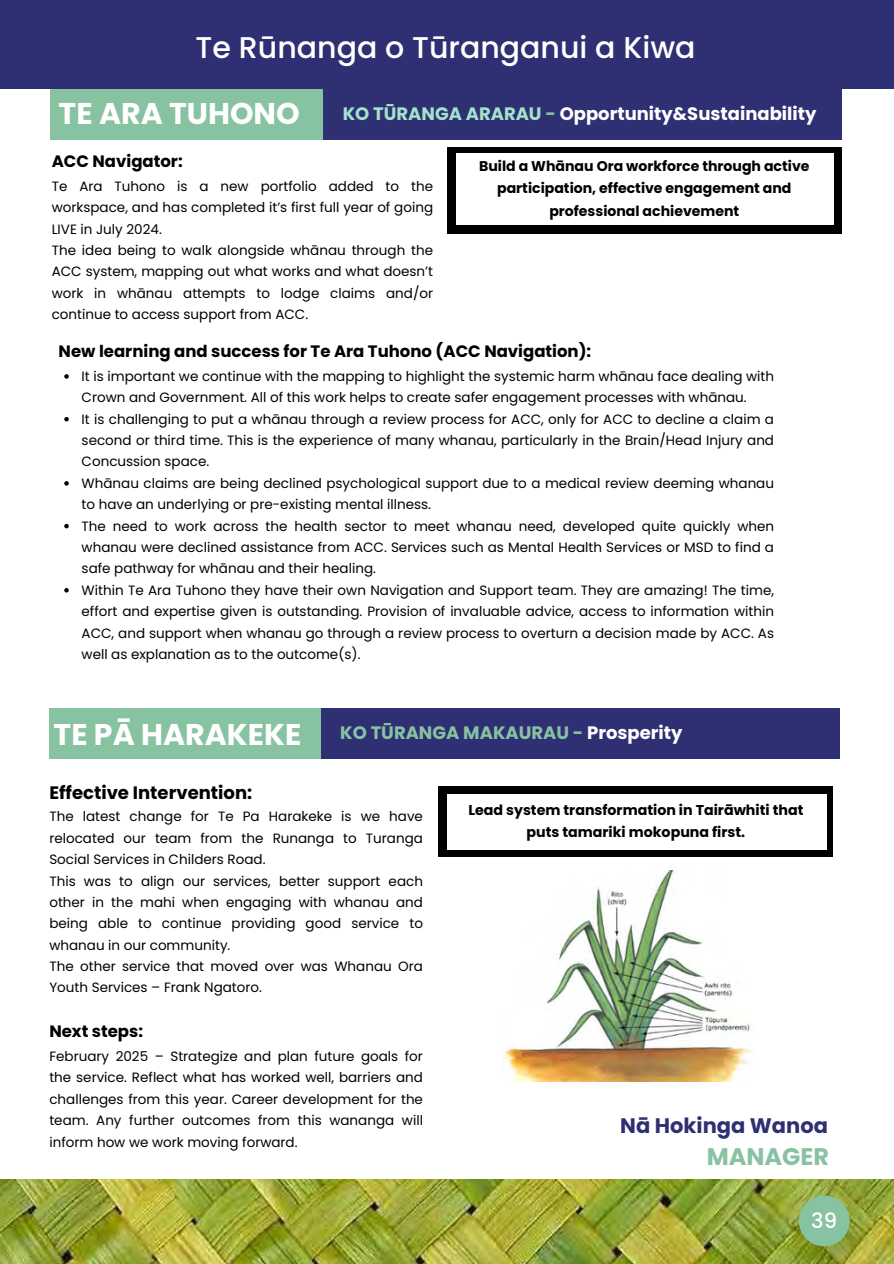
<style>
.page{position:relative;width:894px;height:1264px;background:#fff}
.page>*{position:absolute;margin:0;border:0;box-sizing:border-box;transform-origin:0 0}
.t1{font:500 30px "Poppins";color:#fff}
.t2{font:700 30px "Poppins";color:#fff}
.t3{font:700 24px "Poppins";color:#87c2a1}
.t4{font:700 21px "Poppins";color:#2f3073}
.t5{font:500 21px "Poppins";color:#fff}
.t6{font:700 18px "Poppins";color:#fff}
.t7{font:700 18px "Poppins";color:#87c2a1}
.t8{font:700 18px "Poppins";color:#000}
.t9{font:700 16.5px "Poppins";color:#000}
.t10{font:700 14.25px/22.5px "Poppins";color:#000;text-align:center}
.t11{font:700 14.1px/22.5px "Poppins";color:#000;text-align:center}
.t12{font:13.5px/21.3px "Poppins";color:#000;text-align:justify}
.s1{color:#a3e3ca}
.s2{color:#87c2a1}
.s3{color:#fff}
</style>
<div class="page">
<div style="left:0;top:0;width:893px;height:89px;background:#2f3073"></div>
<div style="left:50px;top:89px;width:321px;height:51px;background:#87c2a1"></div>
<div style="left:323px;top:71px;width:518px;height:69px;background:#2f3073"></div>
<div style="left:446px;top:147px;width:395px;height:86px;background:#000"></div>
<div style="left:456px;top:154px;width:377px;height:71px;background:#fff"></div>
<div style="left:49px;top:708px;width:393px;height:50px;background:#87c2a1"></div>
<div style="left:321px;top:708px;width:519px;height:50px;background:#2f3073"></div>
<div style="left:438px;top:786px;width:395px;height:70px;background:#000"></div>
<div style="left:447px;top:794px;width:379px;height:56px;background:#fff"></div>
<img style="left:503px;top:870px;width:248px;height:211px">
<svg style="left:64px;top:374px;width:5px;height:4px"></svg>
<svg style="left:64px;top:417px;width:5px;height:4px"></svg>
<svg style="left:64px;top:481px;width:5px;height:4px"></svg>
<svg style="left:64px;top:524px;width:5px;height:4px"></svg>
<svg style="left:64px;top:588px;width:5px;height:4px"></svg>
<img style="left:0;top:1179px;width:893px;height:84px">
<div style="left:798px;top:1195px;width:51px;height:51px;background:#87c2a1;border-radius:50%"></div>
<p class="t1" style="left:196px;top:26px;width:501px">Te Rūnanga o Tūranganui a Kiwa</p>
<p class="t2" style="left:59px;top:92px;width:242px">TE ARA TUHONO</p>
<p class="t6" style="left:342px;top:101px;width:475px"><span class="s1">KO TŪRANGA ARARAU</span> <span class="s2">-</span> Opportunity&amp;Sustainability</p>
<p class="t11" style="left:479px;top:155px;width:332px">Build a Whānau Ora workforce through active participation, effective engagement and professional achievement</p>
<p class="t9" style="left:52px;top:150px;width:132px">ACC Navigator:</p>
<p class="t12" style="left:52px;top:175px;width:383px">Te Ara Tuhono is a new portfolio added to the workspace, and has completed it’s first full year of going LIVE in July 2024.</p>
<h4 class="t12" style="left:52px;top:239px;width:383px">The idea being to walk alongside whānau through the ACC system, mapping out what works and what doesn’t work in whānau attempts to lodge claims and/or continue to access support from ACC.</h4>
<p class="t9" style="left:59px;top:340px;width:534px">New learning and success for Te Ara Tuhono (ACC Navigation):</p>
<p class="t12" style="left:82px;top:365px;width:693px">It is important we continue with the mapping to highlight the systemic harm whānau face dealing with<br>Crown and Government. All of this work helps to create safer engagement processes with whānau.</p>
<h4 class="t12" style="left:82px;top:408px;width:693px">It is challenging to put a whānau through a review process for ACC, only for ACC to decline a claim a second or third time. This is the experience of many whanau, particularly in the Brain/Head Injury and Concussion space.</h4>
<h1 class="t12" style="left:82px;top:472px;width:693px">Whānau claims are being declined psychological support due to a medical review deeming whanau to have an underlying or pre-existing mental illness.</h1>
<p class="t12" style="left:82px;top:515px;width:693px">The need to work across the health sector to meet whanau need, developed quite quickly when whanau were declined assistance from ACC. Services such as Mental Health Services or MSD to find a safe pathway for whānau and their healing.</p>
<p class="t12" style="left:82px;top:579px;width:693px">Within Te Ara Tuhono they have their own Navigation and Support team. They are amazing! The time, effort and expertise given is outstanding. Provision of invaluable advice, access to information within ACC, and support when whanau go through a review process to overturn a decision made by ACC. As well as explanation as to the outcome(s).</p>
<h2 class="t2" style="left:54px;top:713px;width:249px">TE PĀ HARAKEKE</h2>
<h4 class="t7" style="left:340px;top:720px;width:344px">KO TŪRANGA MAKAURAU - <span class="s3">Prosperity</span></h4>
<p class="t8" style="left:49px;top:780px;width:204px">Effective Intervention:</p>
<p class="t12" style="left:49px;top:806px;width:375px">The latest change for Te Pa Harakeke is we have relocated our team from the Runanga to Turanga Social Services in Childers Road.</p>
<p class="t12" style="left:49px;top:870px;width:375px">This was to align our services, better support each other in the mahi when engaging with whanau and being able to continue providing good service to whanau in our community.</p>
<p class="t12" style="left:49px;top:955px;width:375px">The other service that moved over was Whanau Ora<br>Youth Services – Frank Ngatoro.</p>
<h5 class="t9" style="left:49px;top:1020px;width:95px">Next steps:</h5>
<p class="t12" style="left:49px;top:1045px;width:375px">February 2025 – Strategize and plan future goals for the service. Reflect what has worked well, barriers and challenges from this year. Career development for the team. Any further outcomes from this wananga will inform how we work moving forward.</p>
<h1 class="t10" style="left:468px;top:798px;width:336px">Lead system transformation in Tairāwhiti that puts tamariki mokopuna first.</h1>
<p class="t4" style="left:620px;top:1110px;width:209px">Nā Hokinga Wanoa</p>
<p class="t3" style="left:706px;top:1139px;width:124px">MANAGER</p>
<p class="t5" style="left:811px;top:1205px;width:27px">39</p>
</div>
